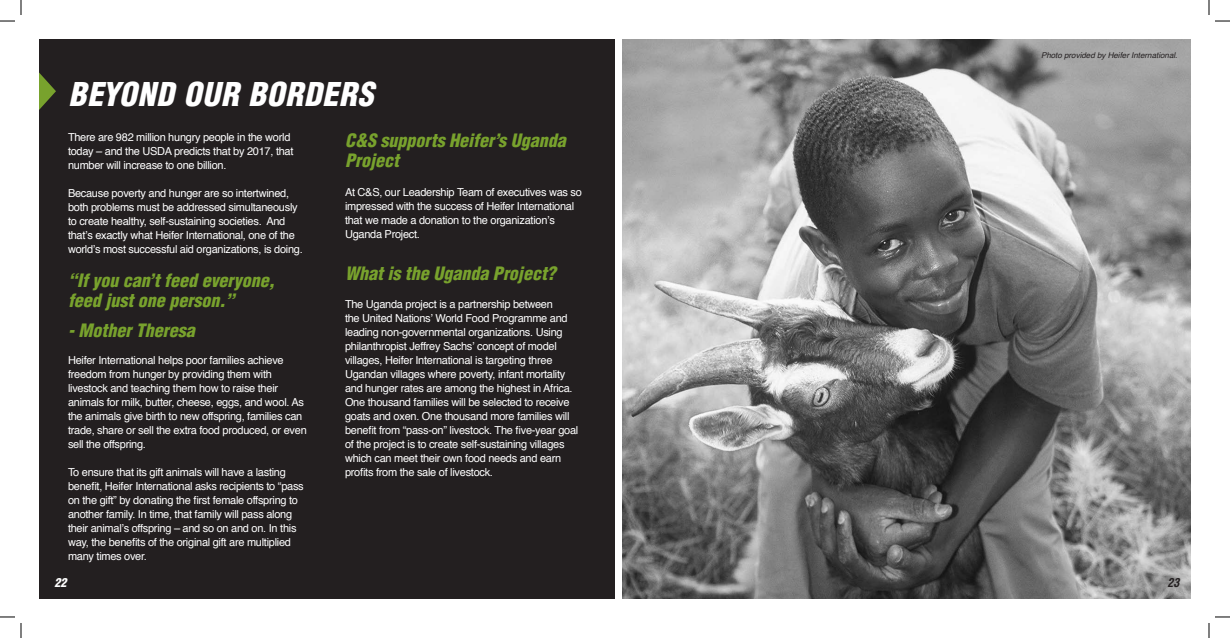
<style>
.page{position:relative;width:1230px;height:638px;background:#fff}
.page>*{position:absolute;margin:0;border:0;box-sizing:border-box;transform-origin:0 0}
.t1{font:italic 900 condensed 32px "Helvetica";letter-spacing:.025em;color:#fff}
.t2{font:italic 900 condensed 18px/20px "Helvetica";letter-spacing:-.03em;color:#78a22d}
.t3{font:italic 900 condensed 18px/20px "Helvetica";color:#78a22d}
.t4{font:italic 900 condensed 18px "Helvetica";letter-spacing:-.055em;color:#78a22d}
.t5{font:italic 900 condensed 12px "Helvetica";color:#fff}
.t6{font:italic 700 condensed 12px "Helvetica";color:#231f20}
.t7{font:11px/14px "Helvetica";letter-spacing:-.025em;color:#fff}
.t8{font:italic 8px "Helvetica";color:#231f20}
</style>
<div class="page">
<img style="left:622px;top:39px;width:569px;height:559px">
<div style="left:39px;top:39px;width:576px;height:559px;background:#231f20"></div>
<svg style="left:39px;top:72px;width:17px;height:38px"></svg>
<svg style="left:0;top:0;width:22px;height:22px"></svg>
<svg style="left:0;top:616px;width:22px;height:21px"></svg>
<svg style="left:1208px;top:0;width:22px;height:22px"></svg>
<svg style="left:1208px;top:616px;width:22px;height:21px"></svg>
<h1 class="t1" style="left:69px;top:73px;width:306px">Beyond our borders</h1>
<h2 class="t3" style="left:345px;top:130px;width:223px">C&amp;S supports Heifer’s Uganda<br>Project</h2>
<p class="t7" style="left:345px;top:185px;width:238px">At C&amp;S, our Leadership Team of executives was so impressed with the success of Heifer International that we made a donation to the organization’s Uganda Project.</p>
<h2 class="t4" style="left:345px;top:262px;width:212px">What is the Uganda Project?</h2>
<p class="t7" style="left:345px;top:297px;width:235px">The Uganda project is a partnership between<br>the United Nations’ World Food Programme and leading non-governmental organizations. Using philanthropist Jeffrey Sachs’ concept of model villages, Heifer International is targeting three Ugandan villages where poverty, infant mortality and hunger rates are among the highest in Africa.<br>One thousand families will be selected to receive goats and oxen. One thousand more families will benefit from “pass-on” livestock. The five-year goal of the project is to create self-sustaining villages which can meet their own food needs and earn profits from the sale of livestock.</p>
<p class="t7" style="left:68px;top:130px;width:227px">There are 982 million hungry people in the world today – and the USDA predicts that by 2017, that number will increase to one billion.</p>
<p class="t7" style="left:68px;top:186px;width:236px">Because poverty and hunger are so intertwined, both problems must be addressed simultaneously to create healthy, self-sustaining societies. And that’s exactly what Heifer International, one of the world’s most successful aid organizations, is doing.</p>
<h2 class="t2" style="left:68px;top:270px;width:208px">“If you can’t feed everyone, feed just one person.”</h2>
<h2 class="t2" style="left:68px;top:320px;width:129px">- Mother Theresa</h2>
<p class="t7" style="left:68px;top:353px;width:240px">Heifer International helps poor families achieve freedom from hunger by providing them with livestock and teaching them how to raise their animals for milk, butter, cheese, eggs, and wool. As the animals give birth to new offspring, families can trade, share or sell the extra food produced, or even sell the offspring.</p>
<p class="t7" style="left:68px;top:465px;width:237px">To ensure that its gift animals will have a lasting benefit, Heifer International asks recipients to “pass on the gift” by donating the first female offspring to another family. In time, that family will pass along their animal’s offspring – and so on and on. In this way, the benefits of the original gift are multiplied many times over.</p>
<p class="t8" style="left:1041px;top:49px;width:138px">Photo provided by Heifer International.</p>
<p class="t5" style="left:54px;top:574px;width:14px">22</p>
<p class="t6" style="left:1167px;top:574px;width:14px">23</p>
</div>
